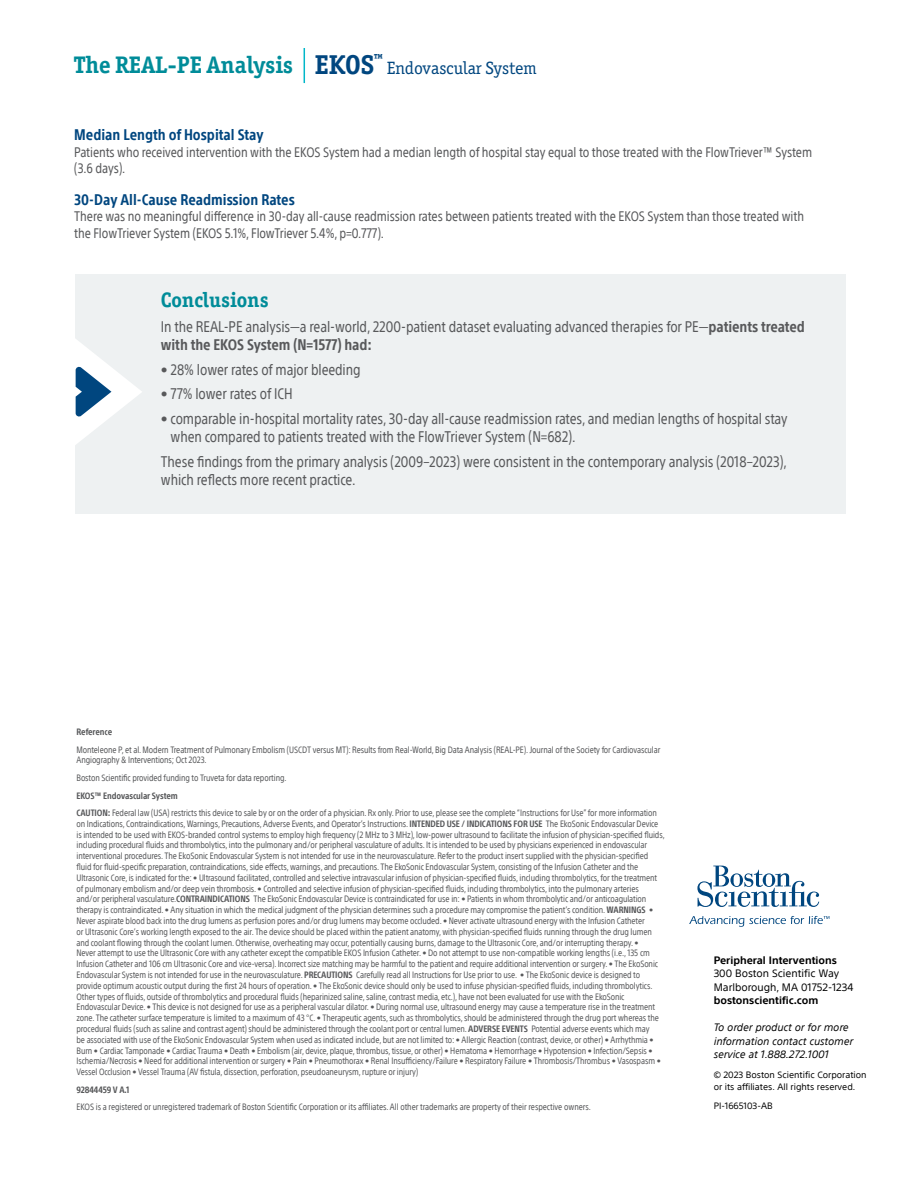
<style>
.page{position:relative;width:918px;height:1188px;background:#fff}
.page>*{position:absolute;margin:0;border:0;box-sizing:border-box;transform-origin:0 0}
.t1{font:700 27.3px "Officina Ser ITC Std";color:#00467f}
.Heading_2{font:700 24px "Officina Ser ITC Std";color:#008c99}
.Heading_2-2{font:700 21px "Officina Ser ITC Std";color:#008c99}
.t2{font:17.85px "Officina Ser ITC Std";letter-spacing:-.005em;color:#00467f}
.t3{font:condensed 15px/18px "SST";letter-spacing:-.005em;color:#58595b}
.Heading_3{font:700 condensed 15px "SST";color:#00467f}
.t4{font:condensed 13.5px/16.5px "SST";letter-spacing:-.005em;color:#58595b}
.t5{font:700 11.7px "Officina Ser ITC Std";color:#00467f}
.t6{font:italic 10.5px/13.5px "SST";color:#000}
.t7{font:10.5px "SST";color:#000}
.t8{font:700 10.5px "SST";color:#000}
.t9{font:condensed 9px/10.8px "SST";letter-spacing:-.01em;color:#58595b}
.t10{font:9px/12px "SST";color:#000}
.t11{font:700 condensed 9px "SST";letter-spacing:-.01em;color:#58595b}
.s1{font-weight:700}
</style>
<div class="page">
<div style="left:75px;top:274px;width:770px;height:240px;background:#eef1f2"></div>
<hr style="left:304px;top:48px;width:1px;height:35px;background:#00b7c9">
<svg style="left:75px;top:339px;width:67px;height:106px"></svg>
<svg style="left:697px;top:866px;width:122px;height:41px"></svg>
<svg style="left:689px;top:916px;width:140px;height:11px"></svg>
<p class="t1" style="left:315px;top:48px;width:61px">EKOS</p>
<p class="t5" style="left:374px;top:51px;width:10px">™</p>
<p class="Heading_2" style="left:74px;top:50px;width:220px">The REAL-PE Analysis</p>
<p class="t2" style="left:387px;top:57px;width:151px">Endovascular System</p>
<p class="Heading_3" style="left:74px;top:126px;width:191px">Median Length of Hospital Stay</p>
<p class="t4" style="left:74px;top:144px;width:739px">Patients who received intervention with the EKOS System had a median length of hospital stay equal to those treated with the FlowTriever™ System (3.6 days).</p>
<p class="Heading_3" style="left:74px;top:191px;width:222px">30-Day All-Cause Readmission Rates</p>
<p class="t4" style="left:74px;top:208px;width:731px">There was no meaningful difference in 30-day all-cause readmission rates between patients treated with the EKOS System than those treated with the FlowTriever System (EKOS 5.1%, FlowTriever 5.4%, p=0.777).</p>
<p class="Heading_2-2" style="left:161px;top:287px;width:109px">Conclusions</p>
<p class="t3" style="left:161px;top:317px;width:646px">In the REAL-PE analysis—a real-world, 2200-patient dataset evaluating advanced therapies for PE—<span class="s1">patients treated with the EKOS System (N=1577) had:</span></p>
<p class="t3" style="left:161px;top:360px;width:201px">• 28% lower rates of major bleeding</p>
<p class="t3" style="left:161px;top:385px;width:133px">• 77% lower rates of ICH</p>
<p class="t3" style="left:171px;top:410px;width:619px;text-indent:-10px">• comparable in-hospital mortality rates, 30-day all-cause readmission rates, and median lengths of hospital stay when compared to patients treated with the FlowTriever System (N=682).</p>
<p class="t3" style="left:161px;top:452px;width:627px">These findings from the primary analysis (2009–2023) were consistent in the contemporary analysis (2018–2023), which reflects more recent practice.</p>
<p class="t11" style="left:76px;top:727px;width:37px">Reference</p>
<p class="t9" style="left:76px;top:744px;width:585px">Monteleone P, et al. Modern Treatment of Pulmonary Embolism (USCDT versus MT): Results from Real-World, Big Data Analysis (REAL-PE). Journal of the Society for Cardiovascular<br>Angiography &amp; Interventions; Oct 2023.</p>
<p class="t9" style="left:76px;top:772px;width:212px">Boston Scientific provided funding to Truveta for data reporting.</p>
<p class="t11" style="left:76px;top:790px;width:103px">EKOS™ Endovascular System</p>
<p class="t9" style="left:76px;top:807px;width:590px"><span class="s1">CAUTION:</span> Federal law (USA) restricts this device to sale by or on the order of a physician. Rx only. Prior to use, please see the complete “Instructions for Use” for more information on Indications, Contraindications, Warnings, Precautions, Adverse Events, and Operator’s Instructions. <span class="s1">INTENDED USE / INDICATIONS FOR USE</span> The EkoSonic Endovascular Device is intended to be used with EKOS-branded control systems to employ high frequency (2 MHz to 3 MHz), low-power ultrasound to facilitate the infusion of physician-specified fluids, including procedural fluids and thrombolytics, into the pulmonary and/or peripheral vasculature of adults. It is intended to be used by physicians experienced in endovascular interventional procedures. The EkoSonic Endovascular System is not intended for use in the neurovasculature. Refer to the product insert supplied with the physician-specified fluid for fluid-specific preparation, contraindications, side effects, warnings, and precautions. The EkoSonic Endovascular System, consisting of the Infusion Catheter and the Ultrasonic Core, is indicated for the: • Ultrasound facilitated, controlled and selective intravascular infusion of physician-specified fluids, including thrombolytics, for the treatment of pulmonary embolism and/or deep vein thrombosis. • Controlled and selective infusion of physician-specified fluids, including thrombolytics, into the pulmonary arteries<br>and/or peripheral vasculature.<span class="s1">CONTRAINDICATIONS</span> The EkoSonic Endovascular Device is contraindicated for use in: • Patients in whom thrombolytic and/or anticoagulation therapy is contraindicated. • Any situation in which the medical judgment of the physician determines such a procedure may compromise the patient’s condition. <span class="s1">WARNINGS</span> • Never aspirate blood back into the drug lumens as perfusion pores and/or drug lumens may become occluded. • Never activate ultrasound energy with the Infusion Catheter<br>or Ultrasonic Core’s working length exposed to the air. The device should be placed within the patient anatomy, with physician-specified fluids running through the drug lumen and coolant flowing through the coolant lumen. Otherwise, overheating may occur, potentially causing burns, damage to the Ultrasonic Core, and/or interrupting therapy. •<br>Never attempt to use the Ultrasonic Core with any catheter except the compatible EKOS Infusion Catheter. • Do not attempt to use non-compatible working lengths (i.e., 135 cm Infusion Catheter and 106 cm Ultrasonic Core and vice-versa). Incorrect size matching may be harmful to the patient and require additional intervention or surgery. • The EkoSonic Endovascular System is not intended for use in the neurovasculature. <span class="s1">PRECAUTIONS</span> Carefully read all Instructions for Use prior to use. • The EkoSonic device is designed to provide optimum acoustic output during the first 24 hours of operation. • The EkoSonic device should only be used to infuse physician-specified fluids, including thrombolytics.<br>Other types of fluids, outside of thrombolytics and procedural fluids (heparinized saline, saline, contrast media, etc.), have not been evaluated for use with the EkoSonic Endovascular Device. • This device is not designed for use as a peripheral vascular dilator. • During normal use, ultrasound energy may cause a temperature rise in the treatment zone. The catheter surface temperature is limited to a maximum of 43 °C. • Therapeutic agents, such as thrombolytics, should be administered through the drug port whereas the procedural fluids (such as saline and contrast agent) should be administered through the coolant port or central lumen. <span class="s1">ADVERSE EVENTS</span> Potential adverse events which may<br>be associated with use of the EkoSonic Endovascular System when used as indicated include, but are not limited to: • Allergic Reaction (contrast, device, or other) • Arrhythmia • Burn • Cardiac Tamponade • Cardiac Trauma • Death • Embolism (air, device, plaque, thrombus, tissue, or other) • Hematoma • Hemorrhage • Hypotension • Infection/Sepsis • Ischemia/Necrosis • Need for additional intervention or surgery • Pain • Pneumothorax • Renal Insufficiency/Failure • Respiratory Failure • Thrombosis/Thrombus • Vasospasm • Vessel Occlusion • Vessel Trauma (AV fistula, dissection, perforation, pseudoaneurysm, rupture or injury)</p>
<p class="t11" style="left:76px;top:1084px;width:55px">92844459 V A.1</p>
<p class="t9" style="left:76px;top:1102px;width:516px">EKOS is a registered or unregistered trademark of Boston Scientific Corporation or its affiliates. All other trademarks are property of their respective owners.</p>
<p class="t8" style="left:714px;top:954px;width:125px">Peripheral Interventions</p>
<p class="t7" style="left:714px;top:967px;width:127px">300 Boston Scientific Way</p>
<p class="t7" style="left:714px;top:981px;width:141px">Marlborough, MA 01752-1234</p>
<p class="t8" style="left:714px;top:994px;width:106px">bostonscientific.com</p>
<p class="t6" style="left:714px;top:1021px;width:141px">To order product or for more information contact customer service at 1.888.272.1001</p>
<p class="t10" style="left:714px;top:1068px;width:154px">© 2023 Boston Scientific Corporation or its affiliates. All rights reserved.</p>
<p class="t10" style="left:714px;top:1100px;width:60px">PI-1665103-AB</p>
</div>
